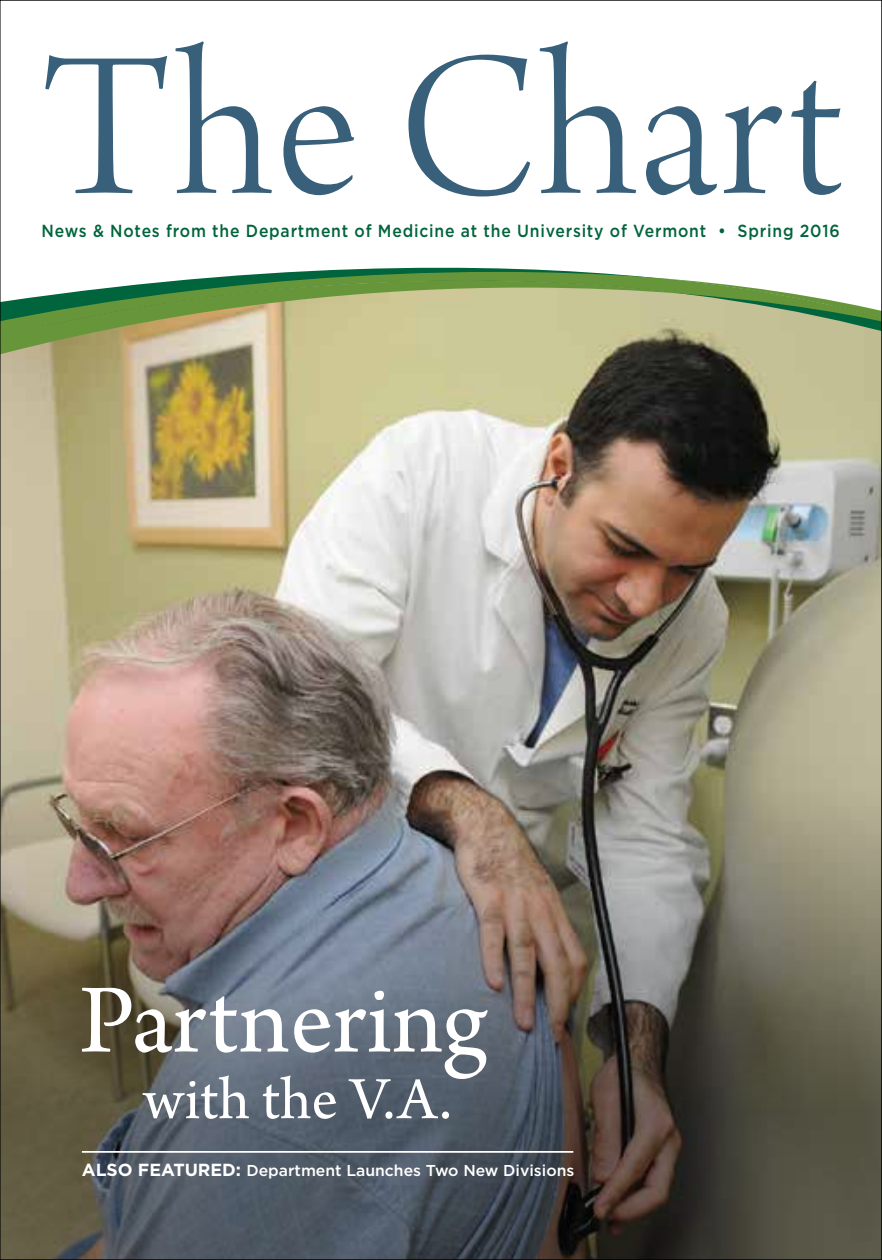
<style>
.page{position:relative;width:882px;height:1260px;background:#fff}
.page>*{position:absolute;margin:0;border:0;box-sizing:border-box;transform-origin:0 0}
.t1{font:218.58px "Arno Pro Light Display";letter-spacing:.01em;color:#39607a}
.t2{font:103.08px "Arno Pro";letter-spacing:-.005em;color:#fff}
.t3{font:63px "Arno Pro";color:#fff}
.t4{font:500 17.5px "Gotham";letter-spacing:.05em;color:#00643c;scale:.9 1}
.t5{font:500 15.75px "Gotham";color:#fff}
.s1{font-weight:700;font-size:17.5px}
</style>
<div class="page">
<img style="left:2px;top:354px;width:878px;height:401px">
<img style="left:2px;top:755px;width:878px;height:503px">
<svg style="left:293px;top:267px;width:288px;height:5px"></svg>
<svg style="left:2px;top:337px;width:878px;height:17px;background:#b7b288"></svg>
<svg style="left:2px;top:272px;width:878px;height:65px;background:#a2b682"></svg>
<hr style="left:82px;top:1151px;width:491px;height:2px;background:#fff">
<h1 class="t1" style="left:42px;top:9px;width:803px">The Chart</h1>
<p class="t4" style="left:42px;top:219px;width:888px">News &amp; Notes from the Department of Medicine at the University of Vermont • Spring 2016</p>
<h2 class="t2" style="left:79px;top:962px;width:410px">Partnering</h2>
<h3 class="t3" style="left:143px;top:1063px;width:310px">with the V.A.</h3>
<p class="t5" style="left:82px;top:1160px;width:494px"><span class="s1">ALSO FEATURED:</span> Department Launches Two New Divisions</p>
</div>
